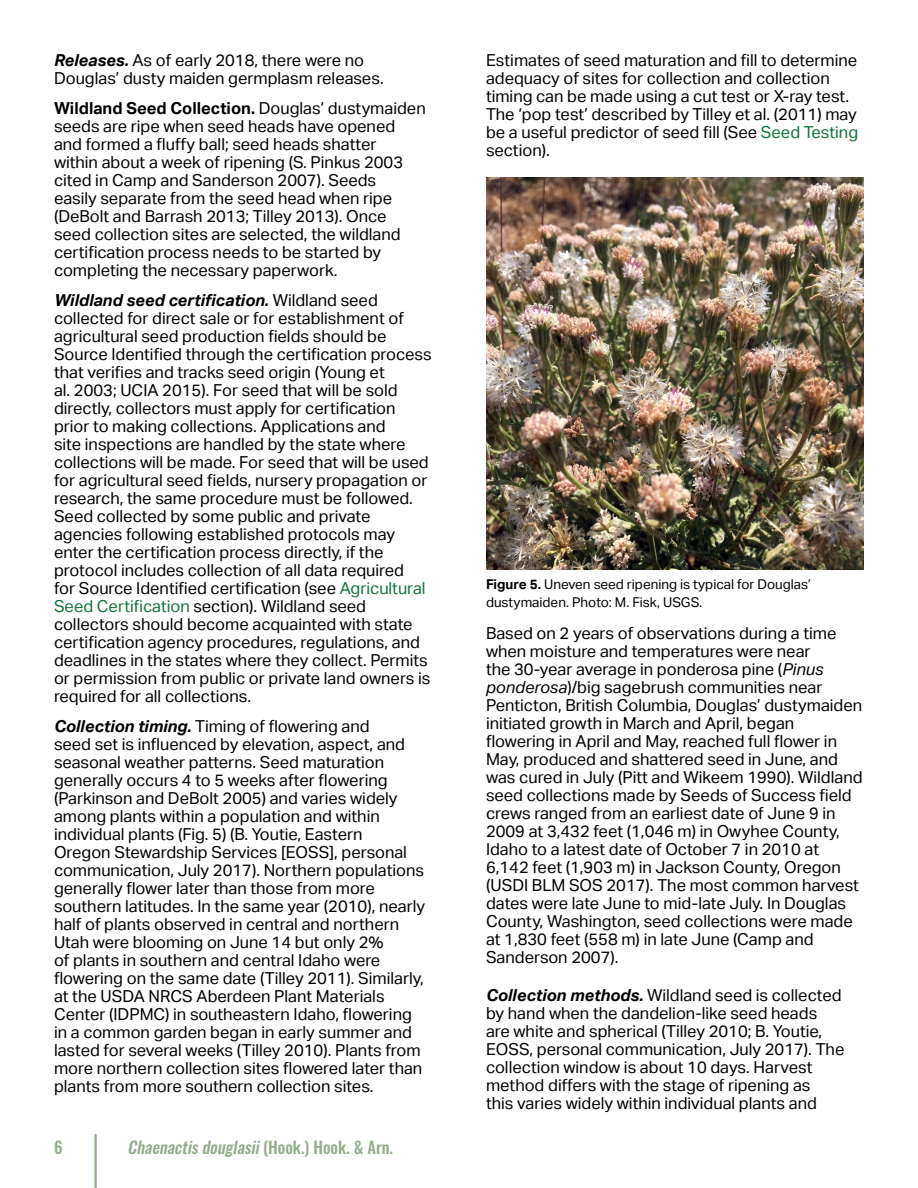
<style>
.page{position:relative;width:918px;height:1188px;background:#fff}
.page>*{position:absolute;margin:0;border:0;box-sizing:border-box;transform-origin:0 0}
.Normal__Body{font:16.5px/18px "Aktiv Grotesk";color:#000}
.t1{font:italic 500 16.5px "Oswald";color:#93ad8b}
.t2{font:500 16.5px "Oswald";color:#93ad8b}
.Normal__Body-2{font:13.5px/18px "Aktiv Grotesk";color:#000}
.s1{font-weight:700;font-style:italic}
.s2{font-weight:700}
.s3{color:#10733c}
.s4{font-style:normal}
.s5{font-style:italic}
</style>
<div class="page">
<hr style="left:94px;top:1134px;width:3px;height:54px;background:#93ad8b">
<img style="left:486px;top:177px;width:378px;height:393px">
<p class="Normal__Body" style="left:54px;top:51px;width:331px"><span class="s1">Releases.</span> As of early 2018, there were no<br>Douglas’ dusty maiden germplasm releases.</p>
<p class="Normal__Body" style="left:54px;top:99px;width:373px"><span class="s2">Wildland Seed Collection.</span> Douglas’ dustymaiden seeds are ripe when seed heads have opened and formed a fluffy ball; seed heads shatter<br>within about a week of ripening (S. Pinkus 2003 cited in Camp and Sanderson 2007). Seeds<br>easily separate from the seed head when ripe (DeBolt and Barrash 2013; Tilley 2013). Once seed collection sites are selected, the wildland certification process needs to be started by completing the necessary paperwork.</p>
<p class="Normal__Body" style="left:54px;top:291px;width:379px"><span class="s1">Wildland seed certification.</span> Wildland seed collected for direct sale or for establishment of agricultural seed production fields should be Source Identified through the certification process that verifies and tracks seed origin (Young et<br>al. 2003; UCIA 2015). For seed that will be sold directly, collectors must apply for certification prior to making collections. Applications and<br>site inspections are handled by the state where collections will be made. For seed that will be used for agricultural seed fields, nursery propagation or research, the same procedure must be followed.<br>Seed collected by some public and private agencies following established protocols may enter the certification process directly, if the protocol includes collection of all data required<br>for Source Identified certification (see <span class="s3">Agricultural Seed Certification</span> section). Wildland seed collectors should become acquainted with state certification agency procedures, regulations, and deadlines in the states where they collect. Permits or permission from public or private land owners is required for all collections.</p>
<p class="Normal__Body" style="left:54px;top:717px;width:373px"><span class="s1">Collection timing.</span> Timing of flowering and<br>seed set is influenced by elevation, aspect, and seasonal weather patterns. Seed maturation generally occurs 4 to 5 weeks after flowering (Parkinson and DeBolt 2005) and varies widely among plants within a population and within individual plants (Fig. 5) (B. Youtie, Eastern<br>Oregon Stewardship Services [EOSS], personal communication, July 2017). Northern populations generally flower later than those from more southern latitudes. In the same year (2010), nearly half of plants observed in central and northern Utah were blooming on June 14 but only 2%<br>of plants in southern and central Idaho were flowering on the same date (Tilley 2011). Similarly, at the USDA NRCS Aberdeen Plant Materials Center (IDPMC) in southeastern Idaho, flowering in a common garden began in early summer and lasted for several weeks (Tilley 2010). Plants from more northern collection sites flowered later than plants from more southern collection sites.</p>
<p class="t2" style="left:54px;top:1138px;width:10px">6</p>
<p class="t1" style="left:127px;top:1138px;width:267px">Chaenactisdouglasii<span class="s4">( H o o k . ) H o o k . &amp; A r n .</span></p>
<p class="Normal__Body" style="left:486px;top:51px;width:374px">Estimates of seed maturation and fill to determine adequacy of sites for collection and collection timing can be made using a cut test or X-ray test.<br>The ‘pop test’ described by Tilley et al. (2011) may be a useful predictor of seed fill (See <span class="s3">Seed Testing </span>section).</p>
<p class="Normal__Body-2" style="left:486px;top:576px;width:326px"><span class="s2">Figure 5.</span> Uneven seed ripening is typical for Douglas’ dustymaiden. Photo: M. Fisk, USGS.</p>
<p class="Normal__Body" style="left:486px;top:624px;width:378px">Based on 2 years of observations during a time when moisture and temperatures were near<br>the 30-year average in ponderosa pine (<span class="s5">Pinus ponderosa</span>)/big sagebrush communities near Penticton, British Columbia, Douglas’ dustymaiden initiated growth in March and April, began flowering in April and May, reached full flower in May, produced and shattered seed in June, and was cured in July (Pitt and Wikeem 1990). Wildland seed collections made by Seeds of Success field crews ranged from an earliest date of June 9 in 2009 at 3,432 feet (1,046 m) in Owyhee County, Idaho to a latest date of October 7 in 2010 at 6,142 feet (1,903 m) in Jackson County, Oregon (USDI BLM SOS 2017). The most common harvest dates were late June to mid-late July. In Douglas County, Washington, seed collections were made at 1,830 feet (558 m) in late June (Camp and Sanderson 2007).</p>
<p class="Normal__Body" style="left:486px;top:986px;width:360px"><span class="s1">Collection methods.</span> Wildland seed is collected by hand when the dandelion-like seed heads are white and spherical (Tilley 2010; B. Youtie, EOSS, personal communication, July 2017). The collection window is about 10 days. Harvest method differs with the stage of ripening as<br>this varies widely within individual plants and</p>
</div>
